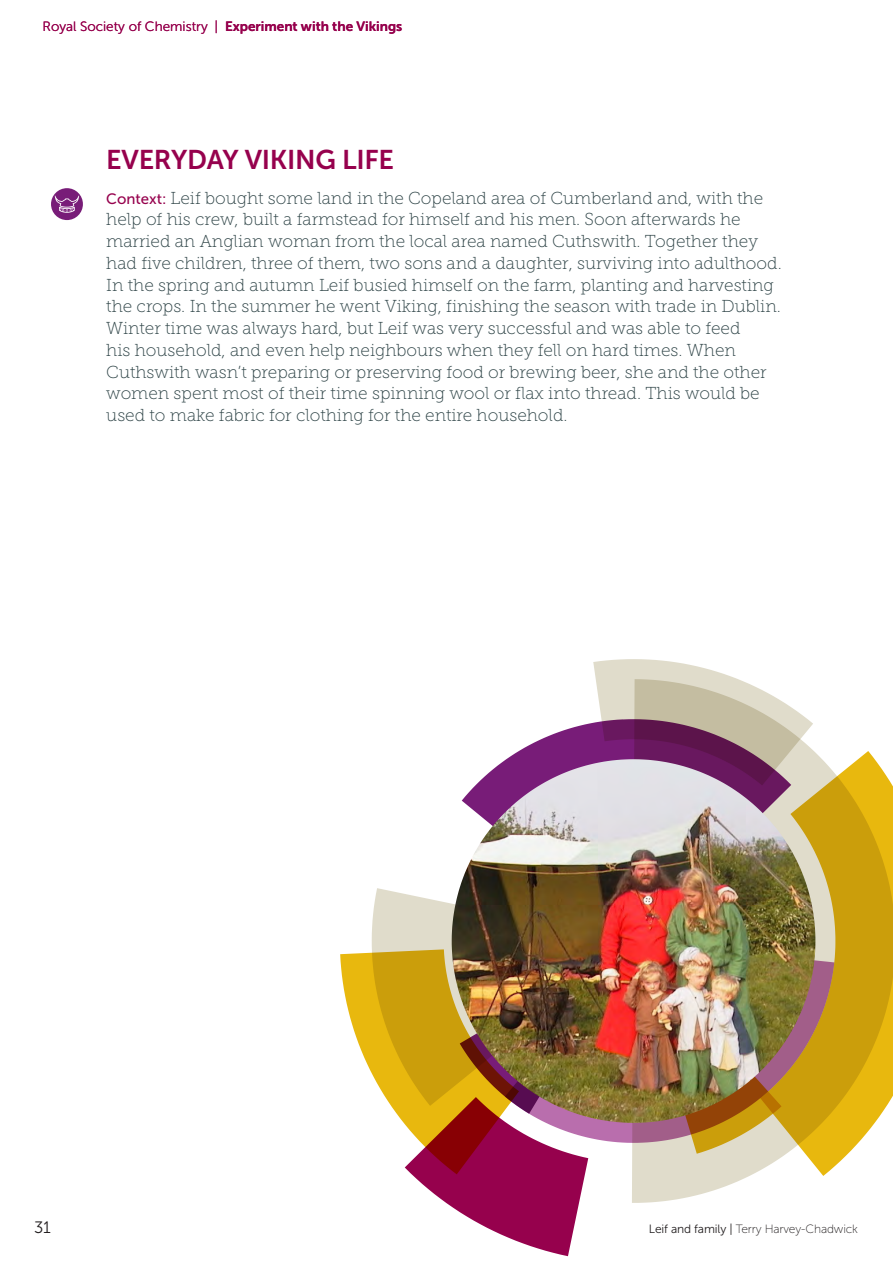
<style>
.page{position:relative;width:893px;height:1263px;background:#fff}
.page>*{position:absolute;margin:0;border:0;box-sizing:border-box;transform-origin:0 0}
.Area_Header{font:27px "Museo Sans 700";letter-spacing:-.01em;color:#96014d}
.Leif_Text{font:17.25px/21.8px "Museo Slab 100";color:#2b4144}
.t1{font:16.5px "Museo Sans 300";color:#231f20}
.t2{font:13.5px "Museo Sans 300";color:#96014d}
.t3{font:13.5px "Museo Sans 700";color:#96014d}
.Body_Copy{font:12px "Museo Sans 100";letter-spacing:-.01em;color:#231f20}
.s1{font-family:"Museo Sans 500";font-size:15px;color:#96014d}
.s2{font-family:"Museo Sans 300"}
</style>
<div class="page">
<div style="left:51px;top:188px;width:32px;height:32px;background:#781c78;border-radius:50%"></div>
<svg style="left:55px;top:195px;width:24px;height:18px"></svg>
<svg style="left:593px;top:659px;width:144px;height:60px"></svg>
<svg style="left:506px;top:719px;width:126px;height:40px;fill:#781c78"></svg>
<svg style="left:632px;top:679px;width:182px;height:524px"></svg>
<svg style="left:674px;top:1123px;width:86px;height:31px;background:#ccad6a"></svg>
<svg style="left:760px;top:751px;width:133px;height:425px;background:#d9b540"></svg>
<svg style="left:340px;top:888px;width:248px;height:368px"></svg>
<img style="left:452px;top:759px;width:363px;height:364px">
<p class="t2" style="left:43px;top:19px;width:177px">Royal Society of Chemistry |</p>
<p class="t3" style="left:225px;top:19px;width:179px">Experiment with the Vikings</p>
<p class="Area_Header" style="left:106px;top:145px;width:289px">EVERYDAY VIKING LIFE</p>
<p class="Leif_Text" style="left:106px;top:187px;width:677px"><span class="s1">Context:</span> Leif bought some land in the Copeland area of Cumberland and, with the help of his crew, built a farmstead for himself and his men. Soon afterwards he married an Anglian woman from the local area named Cuthswith. Together they had five children, three of them, two sons and a daughter, surviving into adulthood.<br>In the spring and autumn Leif busied himself on the farm, planting and harvesting the crops. In the summer he went Viking, finishing the season with trade in Dublin.<br>Winter time was always hard, but Leif was very successful and was able to feed<br>his household, and even help neighbours when they fell on hard times. When Cuthswith wasn’t preparing or preserving food or brewing beer, she and the other women spent most of their time spinning wool or flax into thread. This would be used to make fabric for clothing for the entire household.</p>
<p class="t1" style="left:34px;top:1218px;width:18px">31</p>
<p class="Body_Copy" style="left:649px;top:1223px;width:211px"><span class="s2">Leif and family |</span> Terry Harvey-Chadwick</p>
</div>
